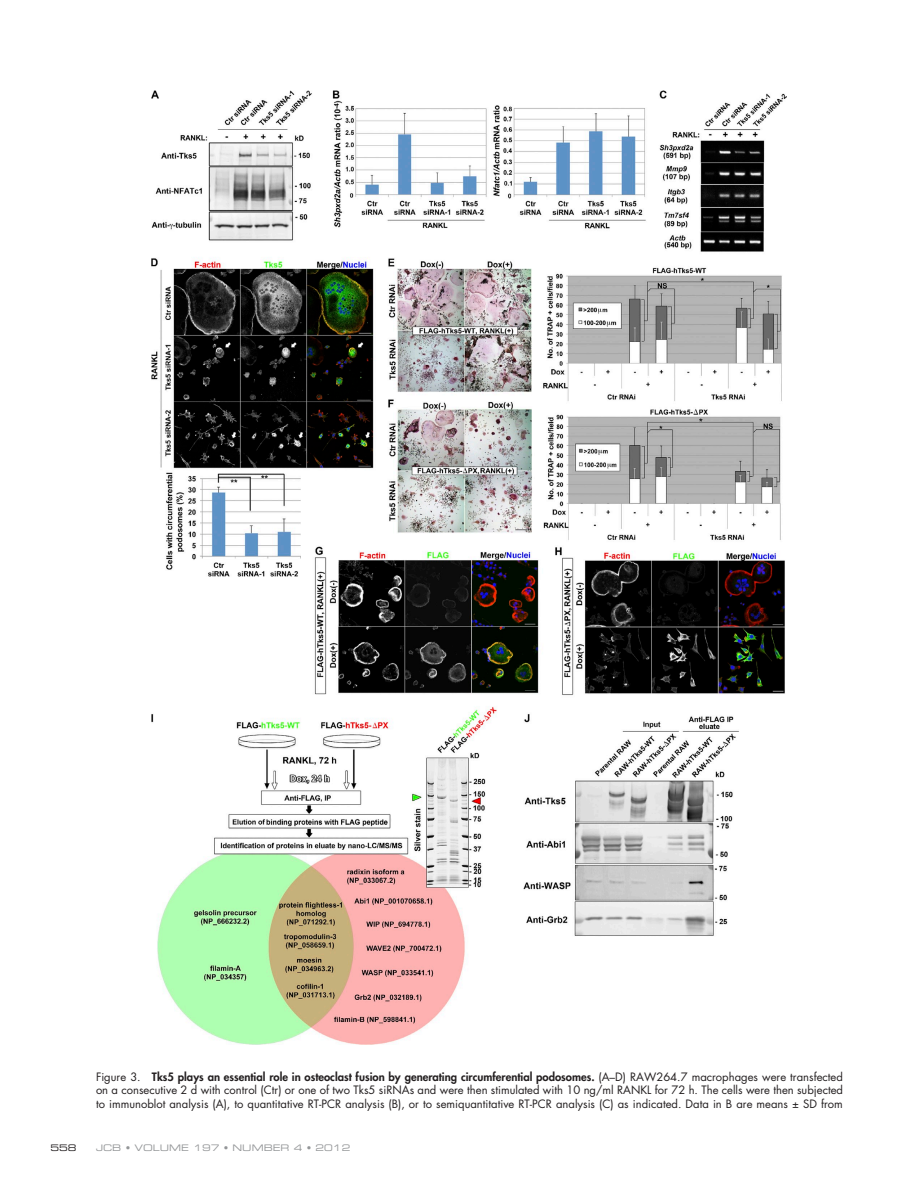
<style>
.page{position:relative;width:918px;height:1188px;background:#fff}
.page>*{position:absolute;margin:0;border:0;box-sizing:border-box;transform-origin:0 0}
.t1{font:11.25px/13.5px "Futura Std";color:#231f20;text-align:justify}
.t2{font:9px "Eurostile LT Std Ex 2";color:#949698}
.t3{font:9px "Eurostile LT Std Ex 2";color:#231f20}
.s1{font-weight:800}
</style>
<div class="page">
<img style="left:152px;top:90px;width:634px;height:955px">
<p class="t1" style="left:96px;top:1070px;width:749px">Figure 3. <span class="s1">Tks5 plays an essential role in osteoclast fusion by generating circumferential podosomes.</span> (A–D) RAW264.7 macrophages were transfected on a consecutive 2 d with control (Ctr) or one of two Tks5 siRNAs and were then stimulated with 10 ng/ml RANKL for 72 h. The cells were then subjected to immunoblot analysis (A), to quantitative RT-PCR analysis (B), or to semiquantitative RT-PCR analysis (C) as indicated. Data in B are means ± SD from</p>
<p class="t3" style="left:50px;top:1142px;width:28px">558</p>
<p class="t2" style="left:96px;top:1142px;width:256px">JCB • VOLUME 197 • NUMBER 4 • 2012</p>
</div>
